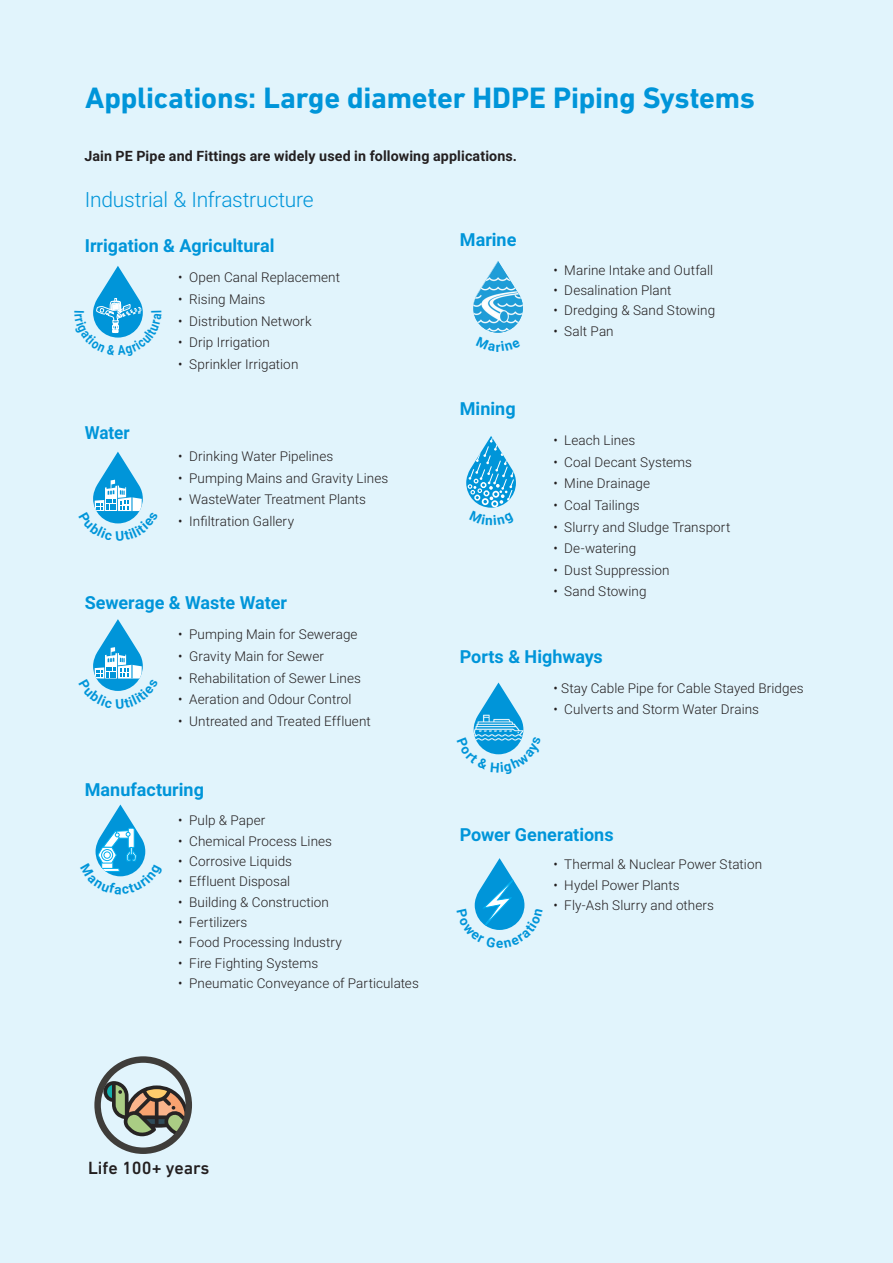
<style>
.page{position:relative;width:893px;height:1263px;background:#e1f4fc}
.page>*{position:absolute;margin:0;border:0;box-sizing:border-box;transform-origin:0 0}
.t1{font:700 30px "DIN Next LT Pro";letter-spacing:-.005em;color:#0095d9}
.t2{font:300 21px "Roboto";letter-spacing:-.01em;color:#0095d9}
.t3{font:700 18px "Roboto";color:#0095d9}
.t4{font:500 18px "DIN Next LT Pro";color:#231f20}
.t5{font:700 18px "Roboto";color:#0095d9;scale:.95 1}
.t6{font:700 14.25px "Roboto";letter-spacing:.01em;color:#231f20}
.t7{font:300 13.5px "Roboto";letter-spacing:.005em;color:#231f20}
</style>
<div class="page">
<svg style="left:103px;top:1081px;width:86px;height:55px"></svg>
<div style="left:94px;top:1056px;width:98px;height:98px;border:6px solid #3f3d3a;border-radius:50%"></div>
<svg style="left:473px;top:261px;width:50px;height:72px"></svg>
<svg style="left:93px;top:266px;width:50px;height:72px"></svg>
<svg style="left:93px;top:619px;width:50px;height:72px"></svg>
<svg style="left:93px;top:452px;width:50px;height:72px"></svg>
<svg style="left:466px;top:436px;width:50px;height:72px"></svg>
<svg style="left:473px;top:682px;width:51px;height:73px"></svg>
<svg style="left:474px;top:858px;width:51px;height:72px"></svg>
<svg style="left:95px;top:804px;width:51px;height:73px"></svg>
<h1 class="t1" style="left:85px;top:80px;width:672px">Applications: Large diameter HDPE Piping Systems</h1>
<p class="t6" style="left:84px;top:146px;width:434px">Jain PE Pipe and Fittings are widely used in following applications.</p>
<h2 class="t2" style="left:85px;top:185px;width:230px">Industrial &amp; Infrastructure</h2>
<h3 class="t3" style="left:85px;top:233px;width:191px">Irrigation &amp; Agricultural</h3>
<p class="t7" style="left:178px;top:268px;width:163px">• Open Canal Replacement</p>
<p class="t7" style="left:178px;top:290px;width:89px">• Rising Mains</p>
<p class="t7" style="left:178px;top:311px;width:135px">• Distribution Network</p>
<p class="t7" style="left:178px;top:333px;width:93px">• Drip Irrigation</p>
<p class="t7" style="left:178px;top:354px;width:122px">• Sprinkler Irrigation</p>
<h3 class="t3" style="left:460px;top:227px;width:58px">Marine</h3>
<h3 class="t3" style="left:460px;top:396px;width:57px">Mining</h3>
<p class="t7" style="left:553px;top:260px;width:161px">• Marine Intake and Outfall</p>
<p class="t7" style="left:553px;top:281px;width:120px">• Desalination Plant</p>
<p class="t7" style="left:553px;top:301px;width:163px">• Dredging &amp; Sand Stowing</p>
<p class="t7" style="left:553px;top:322px;width:62px">• Salt Pan</p>
<h3 class="t5" style="left:85px;top:420px;width:49px">Water</h3>
<p class="t7" style="left:178px;top:447px;width:157px">• Drinking Water Pipelines</p>
<p class="t7" style="left:178px;top:468px;width:211px">• Pumping Mains and Gravity Lines</p>
<p class="t7" style="left:178px;top:490px;width:189px">• WasteWater Treatment Plants</p>
<p class="t7" style="left:178px;top:512px;width:117px">• Infiltration Gallery</p>
<h3 class="t3" style="left:85px;top:590px;width:204px">Sewerage &amp; Waste Water</h3>
<p class="t7" style="left:178px;top:625px;width:181px">• Pumping Main for Sewerage</p>
<p class="t7" style="left:178px;top:647px;width:147px">• Gravity Main for Sewer</p>
<p class="t7" style="left:178px;top:668px;width:184px">• Rehabilitation of Sewer Lines</p>
<p class="t7" style="left:178px;top:690px;width:175px">• Aeration and Odour Control</p>
<p class="t7" style="left:178px;top:711px;width:194px">• Untreated and Treated Effluent</p>
<h3 class="t3" style="left:85px;top:777px;width:121px">Manufacturing</h3>
<p class="t7" style="left:178px;top:811px;width:89px">• Pulp &amp; Paper</p>
<p class="t7" style="left:178px;top:831px;width:155px">• Chemical Process Lines</p>
<p class="t7" style="left:178px;top:851px;width:115px">• Corrosive Liquids</p>
<p class="t7" style="left:178px;top:872px;width:114px">• Effluent Disposal</p>
<p class="t7" style="left:178px;top:892px;width:152px">• Building &amp; Construction</p>
<p class="t7" style="left:178px;top:913px;width:71px">• Fertilizers</p>
<p class="t7" style="left:178px;top:933px;width:165px">• Food Processing Industry</p>
<p class="t7" style="left:178px;top:953px;width:141px">• Fire Fighting Systems</p>
<p class="t7" style="left:178px;top:974px;width:242px">• Pneumatic Conveyance of Particulates</p>
<p class="t7" style="left:553px;top:431px;width:83px">• Leach Lines</p>
<p class="t7" style="left:553px;top:452px;width:140px">• Coal Decant Systems</p>
<p class="t7" style="left:553px;top:474px;width:98px">• Mine Drainage</p>
<p class="t7" style="left:553px;top:496px;width:88px">• Coal Tailings</p>
<p class="t7" style="left:553px;top:517px;width:179px">• Slurry and Sludge Transport</p>
<p class="t7" style="left:553px;top:539px;width:84px">• De-watering</p>
<p class="t7" style="left:553px;top:560px;width:118px">• Dust Suppression</p>
<p class="t7" style="left:553px;top:582px;width:95px">• Sand Stowing</p>
<h3 class="t3" style="left:460px;top:644px;width:145px">Ports &amp; Highways</h3>
<p class="t7" style="left:553px;top:678px;width:252px">• Stay Cable Pipe for Cable Stayed Bridges</p>
<p class="t7" style="left:553px;top:700px;width:207px">• Culverts and Storm Water Drains</p>
<h3 class="t3" style="left:460px;top:822px;width:155px">Power Generations</h3>
<p class="t7" style="left:553px;top:855px;width:210px">• Thermal &amp; Nuclear Power Station</p>
<p class="t7" style="left:553px;top:875px;width:128px">• Hydel Power Plants</p>
<p class="t7" style="left:553px;top:896px;width:162px">• Fly-Ash Slurry and others</p>
<h3 class="t4" style="left:88px;top:1157px;width:123px">Life 100+ years</h3>
</div>
